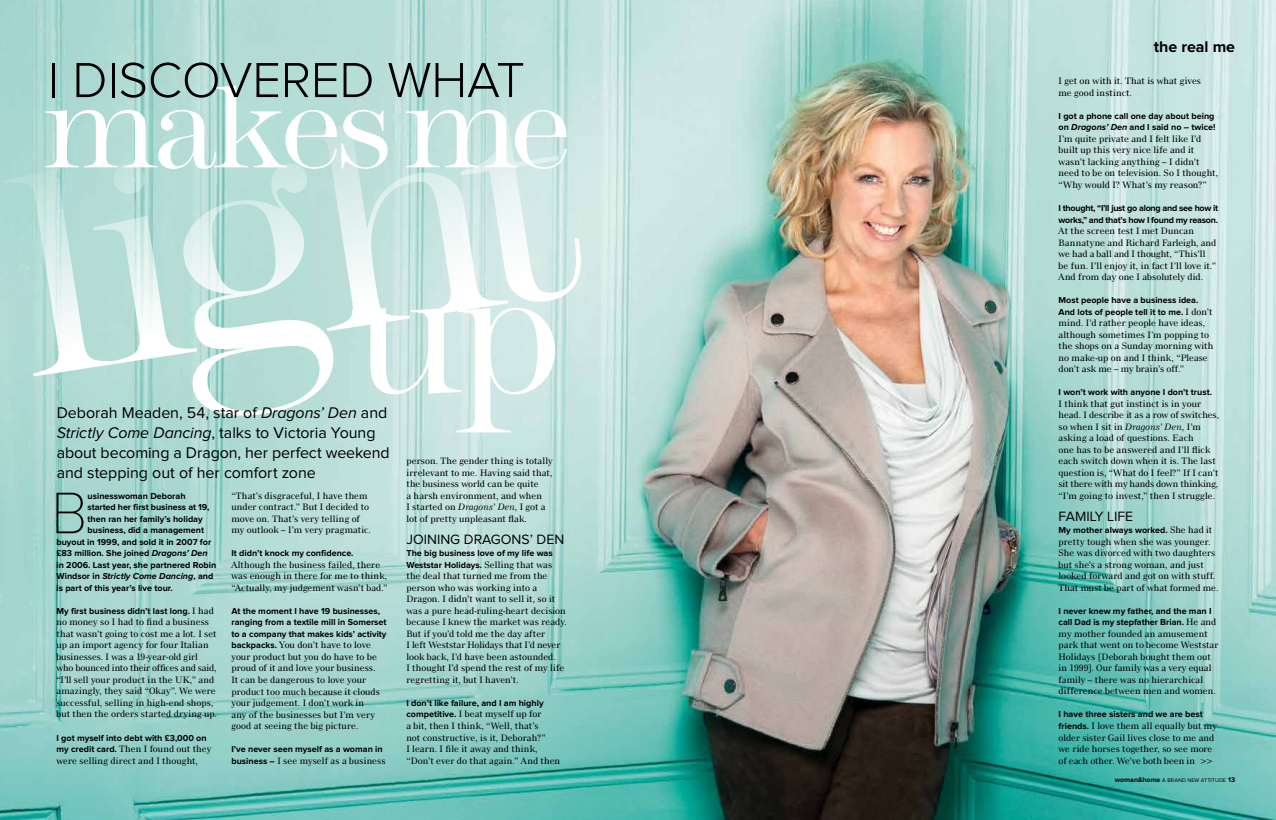
<style>
.page{position:relative;width:1276px;height:820px;background:#fff}
.page>*{position:absolute;margin:0;border:0;box-sizing:border-box;transform-origin:0 0}
.t1{font:300 297.5px "Modern No 216";color:#fff}
.t2{font:300 176.1px "Modern No 216";color:#fff}
.t3{font:300 120px "Modern No 216";letter-spacing:-.055em;color:#fff}
.t4{font:100 60.7px "Proxima Nova";color:#000}
.t5{font:300 51px "Proxima Nova";letter-spacing:-.005em;color:#000}
.t6{font:16px/20px "Proxima Nova";letter-spacing:-.005em;color:#000}
.t7{font:700 16px "Proxima Nova";letter-spacing:-.005em;color:#000}
.t8{font:14px "Proxima Nova";color:#000}
.t9{font:9px/11.5px "Modern 880 BT";letter-spacing:.005em;color:#000}
.t10{font:700 9px/11.5px "Proxima Nova";color:#000}
.t11{font:700 9px/11.5px "Proxima Nova";letter-spacing:-.03em;color:#000}
.t12{font:italic 700 9px "Proxima Nova";color:#000}
.t13{font:5.5px "Proxima Nova";letter-spacing:.01em;color:#000}
.s1{font-style:italic}
.s2{font-family:"Modern 880 BT";font-weight:400}
.s3{font-family:"Proxima Nova";font-weight:700}
.s4{font-style:normal}
.s5{font-weight:700;font-size:7px}
</style>
<div class="page">
<img style="left:0;top:0;width:1276px;height:819px">
<h3 class="t5" style="left:48px;top:57px;width:478px">I DISCOVERED WHAT</h3>
<h3 class="t3" style="left:42px;top:60px;width:531px">makes me</h3>
<h1 class="t1" style="left:-15px;top:116px;width:574px;rotate:-9deg">light</h1>
<h2 class="t2" style="left:350px;top:235px;width:214px">up</h2>
<h3 class="t6" style="left:57px;top:403px;width:334px">Deborah M eaden, 54, star of <span class="s1">Dragons’ Den</span> and <span class="s1">Strictly Come Dancing</span>, talks to Victoria Young about becoming a Dragon, her perfect weekend and stepping out of her comfort zone</h3>
<p class="t9" style="left:406px;top:455px;width:148px">person. The gender thing is totally irrelevant to me. Having said that, the business world can be quite<br>a harsh environment, and when<br>I started on <span class="s1">Dragons’ Den</span>, I got a lot of pretty unpleasant flak.</p>
<h3 class="t8" style="left:406px;top:532px;width:159px">joining Dragons’ den</h3>
<p class="t10" style="left:406px;top:547px;width:148px">The big business love of my life was<br>Weststar Holidays. <span class="s2">Selling that was</span></p>
<p class="t9" style="left:406px;top:570px;width:162px">the deal that turned me from the person who was working into a Dragon. I didn’t want to sell it, so it was a pure head-ruling-heart decision because I knew the market was ready.<br>But if you’d told me the day after<br>I left Weststar Holidays that I’d never look back, I’d have been astounded.<br>I thought I’d spend the rest of my life regretting it, but I haven’t.</p>
<p class="t10" style="left:406px;top:697px;width:139px">I don’t like failure, and I am highly</p>
<p class="t9" style="left:406px;top:708px;width:155px"><span class="s3">competitive.</span> I beat myself up for<br>a bit, then I think, “Well, that’s<br>not constructive, is it, Deborah?”<br>I learn. I file it away and think, “Don’t ever do that again.” And then</p>
<p class="t9" style="left:231px;top:489px;width:141px">“That’s disgraceful, I have them under contract.” But I decided to move on. That’s very telling of my outlook – I’m very pragmatic.</p>
<p class="t10" style="left:231px;top:547px;width:124px">It didn’t knock my confidence.</p>
<p class="t9" style="left:231px;top:558px;width:158px">Although the business failed, there was enough in there for me to think, “Actually, my judgement wasn’t bad.”</p>
<p class="t10" style="left:231px;top:605px;width:157px">At the moment I have 19 businesses, ranging from a textile mill in Somerset to a company that makes kids’ activity</p>
<p class="t9" style="left:231px;top:639px;width:150px"><span class="s3">backpacks.</span> You don’t have to love your product but you do have to be proud of it and love your business.<br>It can be dangerous to love your product too much because it clouds your judgement. I don’t work in any of the businesses but I’m very good at seeing the big picture.</p>
<p class="t10" style="left:231px;top:743px;width:153px">I’ve never seen myself as a woman in</p>
<p class="t9" style="left:231px;top:754px;width:155px"><span class="s3">business –</span> I see myself as a business</p>
<h3 class="t4" style="left:51px;top:485px;width:38px">B</h3>
<p class="t10" style="left:88px;top:490px;width:99px">usinesswoman Deborah</p>
<p class="t10" style="left:88px;top:501px;width:123px">started her first business at 19,</p>
<p class="t10" style="left:88px;top:513px;width:117px">then ran her family’s holiday</p>
<p class="t10" style="left:88px;top:524px;width:118px">business, did a management</p>
<p class="t10" style="left:56px;top:536px;width:156px">buyout in 1999, and sold it in 2007 for</p>
<p class="t10" style="left:56px;top:547px;width:153px">£83 million. She joined <span class="s1">Dragons’ Den</span></p>
<p class="t10" style="left:56px;top:559px;width:161px">in 2006. Last year, she partnered Robin</p>
<p class="t12" style="left:56px;top:572px;width:158px"><span class="s4">Windsor in</span> Strictly Come Dancing<span class="s4">, and</span></p>
<p class="t10" style="left:56px;top:582px;width:118px">is part of this year’s live tour.</p>
<p class="t10" style="left:56px;top:605px;width:159px">My first business didn’t last long. <span class="s2">I had</span></p>
<p class="t9" style="left:56px;top:616px;width:162px">no money so I had to find a business that wasn’t going to cost me a lot. I set up an import agency for four Italian businesses. I was a 19-year-old girl who bounced into their offices and said, “I’ll sell your product in the UK,” and amazingly, they said “Okay”. We were successful, selling in high-end shops, but then the orders started drying up.</p>
<p class="t10" style="left:56px;top:731px;width:152px">I got myself into debt with £3,000 on</p>
<p class="t9" style="left:56px;top:742px;width:156px"><span class="s3">my credit card.</span> Then I found out they were selling direct and I thought,</p>
<h3 class="t7" style="left:1153px;top:39px;width:83px">the real me</h3>
<p class="t9" style="left:1058px;top:75px;width:144px">I get on with it. That is what gives me good instinct.</p>
<p class="t10" style="left:1058px;top:110px;width:158px">I got a phone call one day about being on <span class="s1">Dragons’ Den</span> and I said no – twice!</p>
<p class="t9" style="left:1058px;top:133px;width:161px">I’m quite private and I felt like I’d built up this very nice life and it wasn’t lacking anything – I didn’t need to be on television. So I thought, “Why would I? What’s my reason?”</p>
<p class="t11" style="left:1058px;top:202px;width:161px">I thought, “I’ll just go along and see how it works,” and that’s how I found my reason.</p>
<p class="t9" style="left:1058px;top:225px;width:159px">At the screen test I met Duncan Bannatyne and Richard Farleigh, and we had a ball and I thought, “This’ll be fun. I’ll enjoy it, in fact I’ll love it.” And from day one I absolutely did.</p>
<p class="t10" style="left:1058px;top:294px;width:156px">Most people have a business idea.<br>And lots of people tell it to me. <span class="s2">I don’t</span></p>
<p class="t9" style="left:1058px;top:317px;width:156px">mind. I’d rather people have ideas, although sometimes I’m popping to the shops on a Sunday morning with no make-up on and I think, “Please don’t ask me – my brain’s off.”</p>
<p class="t10" style="left:1058px;top:386px;width:155px">I won’t work with anyone I don’t trust.</p>
<p class="t9" style="left:1058px;top:397px;width:162px">I think that gut instinct is in your head. I describe it as a row of switches, so when I sit in <span class="s1">Dragons’ Den</span>, I’m asking a load of questions. Each<br>one has to be answered and I’ll flick each switch down when it is. The last question is, “What do I feel?” If I can’t sit there with my hands down thinking, “I’m going to invest,” then I struggle.</p>
<h3 class="t8" style="left:1058px;top:509px;width:76px">Family life</h3>
<p class="t10" style="left:1058px;top:524px;width:155px">My mother always worked. <span class="s2">She had it</span></p>
<p class="t9" style="left:1058px;top:535px;width:161px">pretty tough when she was younger.<br>She was divorced with two daughters but she’s a strong woman, and just looked forward and got on with stuff.<br>That must be part of what formed me.</p>
<p class="t10" style="left:1058px;top:605px;width:159px">I never knew my father, and the man I call Dad is my stepfather Brian. <span class="s2">He and</span></p>
<p class="t9" style="left:1058px;top:627px;width:161px">my mother founded an amusement park that went on to become Weststar Holidays [Deborah bought them out in 1999]. Our family was a very equal family – there was no hierarchical difference between men and women.</p>
<p class="t10" style="left:1058px;top:708px;width:146px">I have three sisters and we are best</p>
<p class="t9" style="left:1058px;top:719px;width:160px"><span class="s3">friends.</span> I love them all equally but my older sister Gail lives close to me and we ride horses together, so see more of each other. We’ve both been in &gt;&gt;</p>
<p class="t13" style="left:1114px;top:777px;width:122px"><span class="s5">woman&amp;home</span> A Brand N ew Attitude <span class="s5">13</span></p>
</div>
